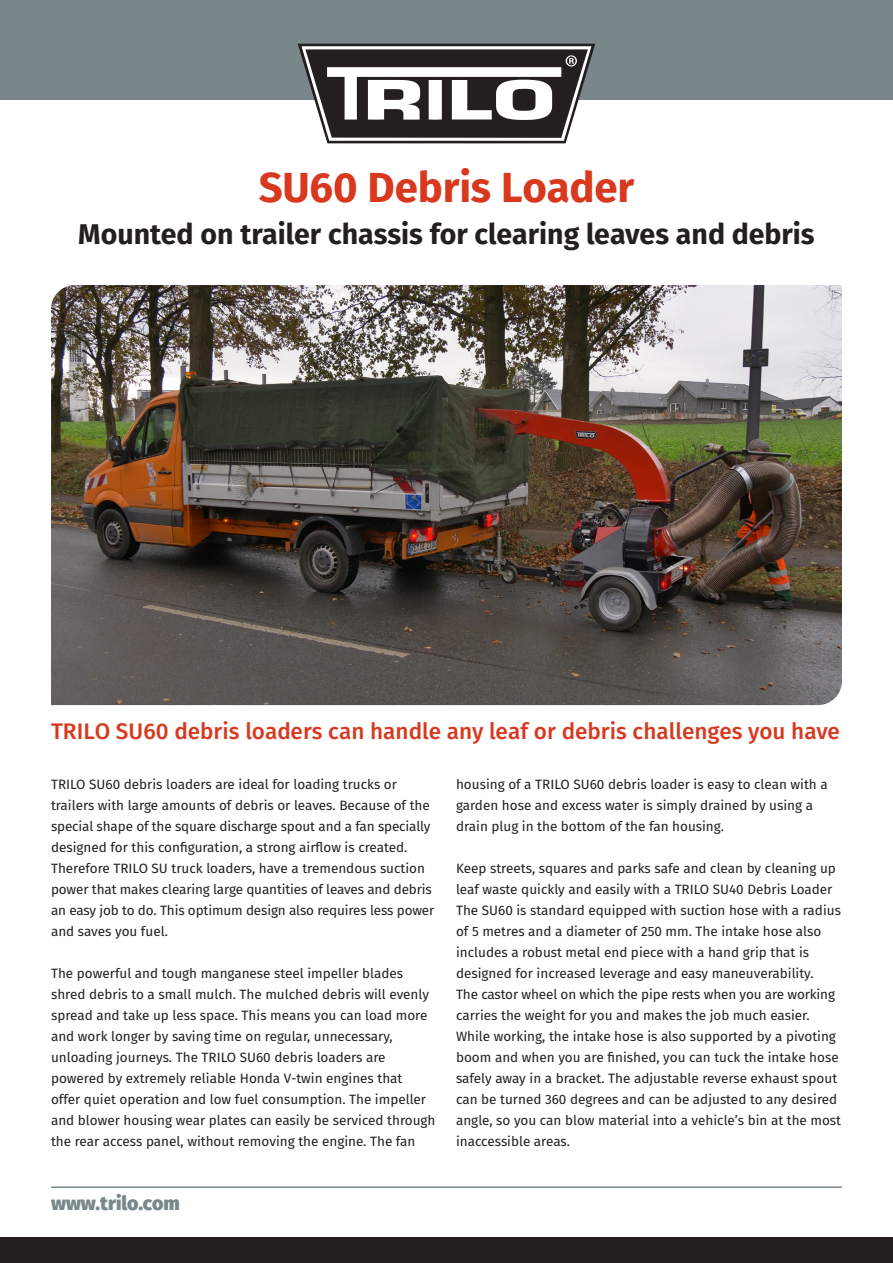
<style>
.page{position:relative;width:893px;height:1263px;background:#fff}
.page>*{position:absolute;margin:0;border:0;box-sizing:border-box;transform-origin:0 0}
.t1{font:700 42px "Fira Sans";letter-spacing:-.005em;color:#d8381e}
.t2{font:700 28.5px "Fira Sans";color:#231f20}
.t3{font:500 22.5px "Fira Sans";color:#d8381e}
.t4{font:800 19.5px "Fira Sans";color:#7a878a}
.t5{font:13.5px/21px "Fira Sans";color:#231f20}
</style>
<div class="page">
<div style="left:0;top:0;width:893px;height:100px;background:#7a878a"></div>
<svg style="left:298px;top:44px;width:297px;height:99px"></svg>
<div style="left:0;top:1237px;width:893px;height:26px;background:#231f20"></div>
<hr style="left:51px;top:1186px;width:791px;height:2px;background:#7a878a">
<img style="left:51px;top:285px;width:791px;height:420px">
<p class="t1" style="left:259px;top:158px;width:377px">SU60 Debris Loader</p>
<p class="t2" style="left:78px;top:214px;width:738px">Mounted on trailer chassis for clearing leaves and debris</p>
<p class="t3" style="left:51px;top:715px;width:790px">TRILO SU60 debris loaders can handle any leaf or debris challenges you have</p>
<p class="t5" style="left:51px;top:773px;width:385px">TRILO SU60 debris loaders are ideal for loading trucks or trailers with large amounts of debris or leaves. Because of the special shape of the square discharge spout and a fan specially designed for this configuration, a strong airflow is created.<br>Therefore TRILO SU truck loaders, have a tremendous suction power that makes clearing large quantities of leaves and debris an easy job to do. This optimum design also requires less power and saves you fuel.</p>
<p class="t5" style="left:51px;top:962px;width:386px">The powerful and tough manganese steel impeller blades shred debris to a small mulch. The mulched debris will evenly spread and take up less space. This means you can load more and work longer by saving time on regular, unnecessary, unloading journeys. The TRILO SU60 debris loaders are powered by extremely reliable Honda V-twin engines that<br>offer quiet operation and low fuel consumption. The impeller and blower housing wear plates can easily be serviced through the rear access panel, without removing the engine. The fan</p>
<p class="t4" style="left:51px;top:1189px;width:130px">www.trilo.com</p>
<p class="t5" style="left:456px;top:773px;width:373px">housing of a TRILO SU60 debris loader is easy to clean with a garden hose and excess water is simply drained by using a drain plug in the bottom of the fan housing.</p>
<p class="t5" style="left:456px;top:857px;width:381px">Keep streets, squares and parks safe and clean by cleaning up leaf waste quickly and easily with a TRILO SU40 Debris Loader</p>
<p class="t5" style="left:456px;top:899px;width:386px">The SU60 is standard equipped with suction hose with a radius of 5 metres and a diameter of 250 mm. The intake hose also includes a robust metal end piece with a hand grip that is</p>
<p class="t5" style="left:456px;top:962px;width:359px">designed for increased leverage and easy maneuverability.</p>
<p class="t5" style="left:456px;top:983px;width:387px">The castor wheel on which the pipe rests when you are working carries the weight for you and makes the job much easier.<br>While working, the intake hose is also supported by a pivoting boom and when you are finished, you can tuck the intake hose safely away in a bracket. The adjustable reverse exhaust spout can be turned 360 degrees and can be adjusted to any desired angle, so you can blow material into a vehicle’s bin at the most inaccessible areas.</p>
</div>
